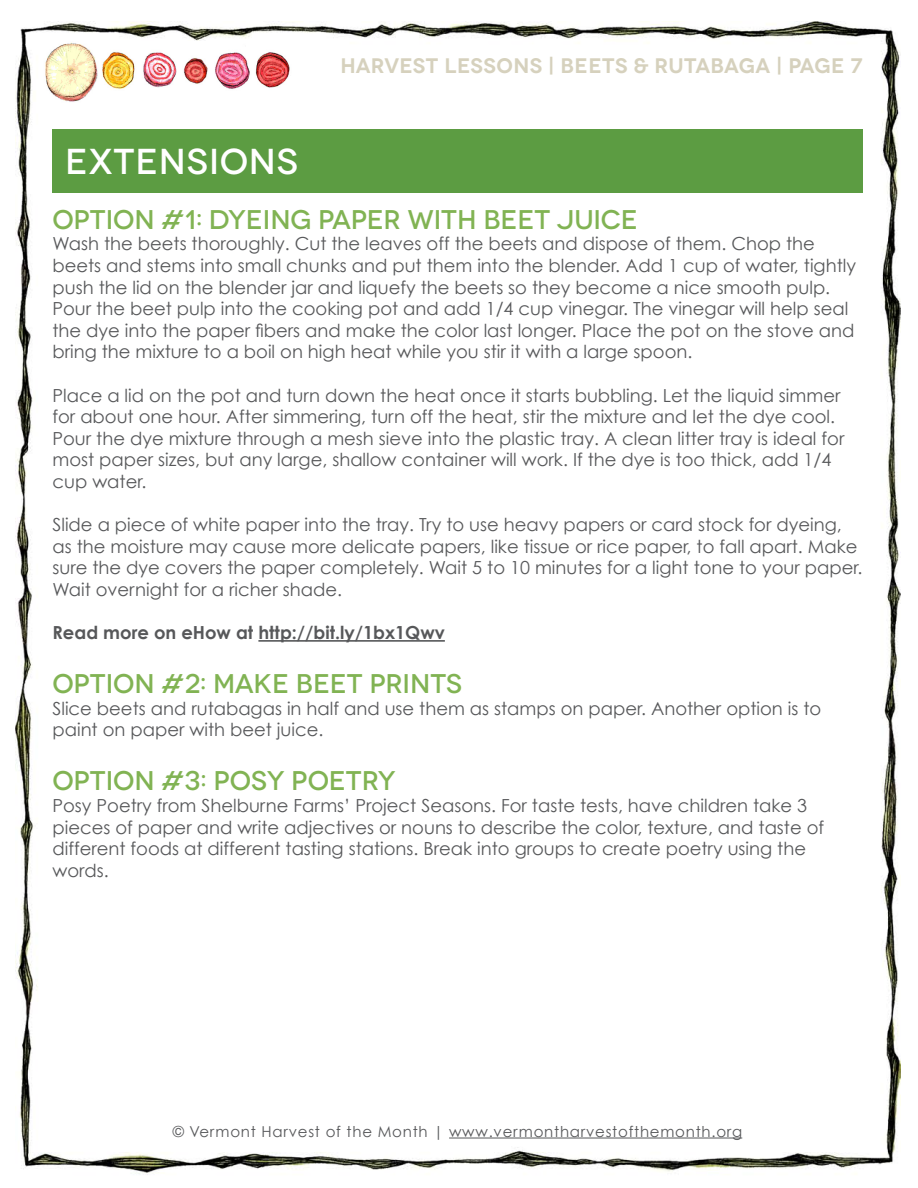
<style>
.page{position:relative;width:918px;height:1188px;background:#fff}
.page>*{position:absolute;margin:0;border:0;box-sizing:border-box;transform-origin:0 0}
.headers{font:500 36px "Novecentowide";letter-spacing:.025em;color:#fff}
.headers-2{font:500 27px "Novecentowide";color:#81b353}
.t1{font:600 21px "Novecentowide";letter-spacing:.015em;color:#d6d1bd}
.headers-3{font:18px/21.6px "Century Gothic";color:#57585a}
.t2{font:700 18px "Century Gothic";color:#57585a}
.t3{font:15px "Century Gothic";letter-spacing:.05em;color:#57585a}
</style>
<div class="page">
<img style="left:16px;top:22px;width:884px;height:1153px">
<hr style="left:449px;top:1138px;width:293px;height:1px;background:#57585a">
<img style="left:42px;top:42px;width:250px;height:62px">
<hr style="left:258px;top:640px;width:187px;height:2px;background:#57585a">
<div style="left:52px;top:130px;width:810px;height:63px;background:#5c9c42"></div>
<p class="headers" style="left:65px;top:140px;width:234px">EXTENSIONS</p>
<p class="t1" style="left:340px;top:53px;width:524px">HARVEST LESSONS | BEETS &amp; RUTABAGA | PAGE 7</p>
<p class="headers-2" style="left:52px;top:203px;width:587px">OPTION #1: DYEING PAPER WITH BEET JUICE</p>
<p class="headers-3" style="left:52px;top:233px;width:805px">Wash the beets thoroughly. Cut the leaves off the beets and dispose of them. Chop the beets and stems into small chunks and put them into the blender. Add 1 cup of water, tightly push the lid on the blender jar and liquefy the beets so they become a nice smooth pulp.<br>Pour the beet pulp into the cooking pot and add 1/4 cup vinegar. The vinegar will help seal the dye into the paper fibers and make the color last longer. Place the pot on the stove and bring the mixture to a boil on high heat while you stir it with a large spoon.</p>
<p class="headers-3" style="left:52px;top:384px;width:793px">Place a lid on the pot and turn down the heat once it starts bubbling. Let the liquid simmer for about one hour. After simmering, turn off the heat, stir the mixture and let the dye cool.<br>Pour the dye mixture through a mesh sieve into the plastic tray. A clean litter tray is ideal for most paper sizes, but any large, shallow container will work. If the dye is too thick, add 1/4 cup water.</p>
<p class="headers-3" style="left:52px;top:514px;width:811px">Slide a piece of white paper into the tray. Try to use heavy papers or card stock for dyeing, as the moisture may cause more delicate papers, like tissue or rice paper, to fall apart. Make sure the dye covers the paper completely. Wait 5 to 10 minutes for a light tone to your paper.<br>Wait overnight for a richer shade.</p>
<p class="t2" style="left:52px;top:621px;width:394px">Read more on eHow at http://bit.ly/1bx1Qwv</p>
<p class="headers-2" style="left:52px;top:668px;width:411px">OPTION #2: MAKE BEET PRINTS</p>
<p class="headers-3" style="left:52px;top:697px;width:770px">Slice beets and rutabagas in half and use them as stamps on paper. Another option is to paint on paper with beet juice.</p>
<p class="headers-2" style="left:52px;top:765px;width:345px">OPTION #3: POSY POETRY</p>
<p class="headers-3" style="left:52px;top:794px;width:773px">Posy Poetry from Shelburne Farms’ Project Seasons. For taste tests, have children take 3 pieces of paper and write adjectives or nouns to describe the color, texture, and taste of different foods at different tasting stations. Break into groups to create poetry using the words.</p>
<p class="t3" style="left:173px;top:1122px;width:571px">© Vermont Harvest of the Month | www.vermontharvestofthemonth.org</p>
</div>
